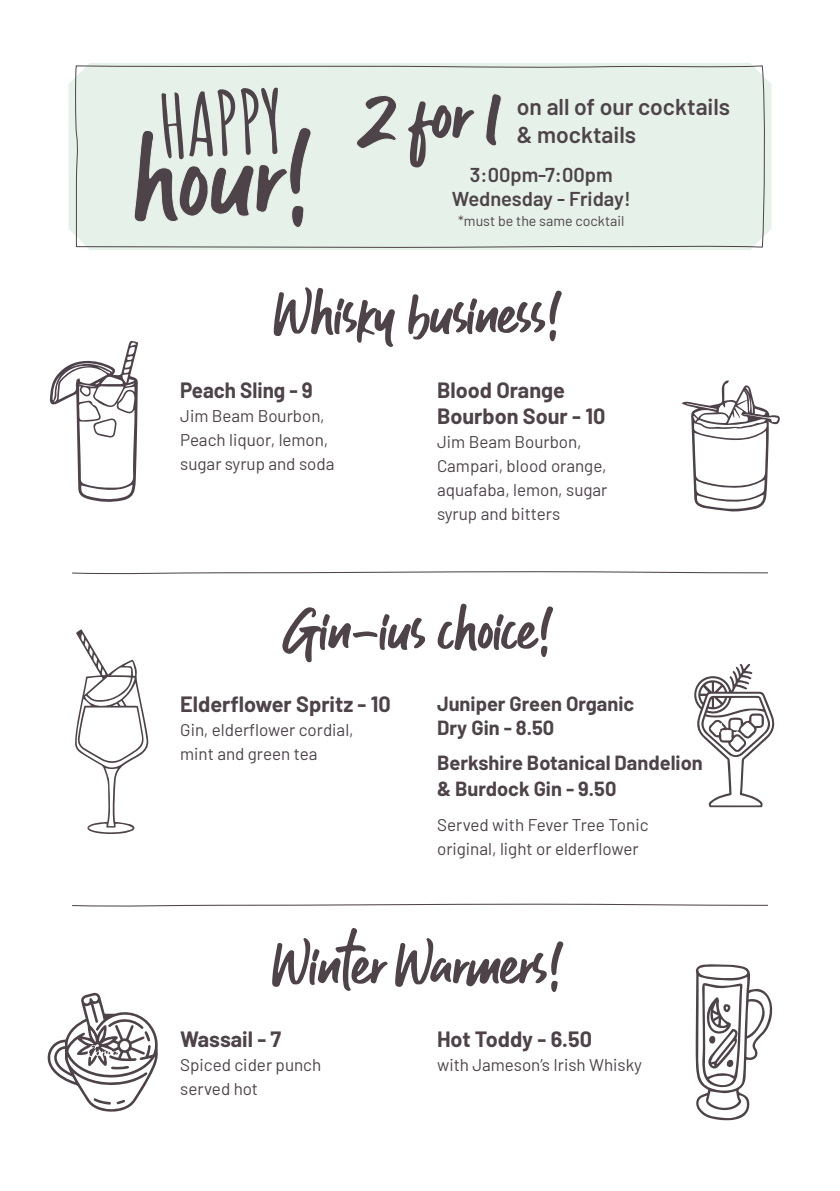
<style>
.page{position:relative;width:840px;height:1191px;background:#fff}
.page>*{position:absolute;margin:0;border:0;box-sizing:border-box;transform-origin:0 0}
.t1{font:75.2px "Guthen Bloots";color:#4d4349}
.t2{font:58.6px "Guthen Bloots";color:#4d4349}
.t3{font:600 22.8px/27.4px "Barlow";color:#4d4349}
.t4{font:700 21.6px/26px "Barlow";color:#4d4349}
.t5{font:700 21.6px "Barlow";color:#4d4349;scale:.95 1}
.t6{font:700 20px/24px "Barlow";color:#4d4349}
.t7{font:600 20px/24px "Barlow";color:#4d4349;text-align:center}
.t8{font:17px/24px "Barlow";color:#4d4349}
.t9{font:14.2px "Barlow";color:#4d4349}
.s1{font-size:103.4px}
</style>
<div class="page">
<svg style="left:72px;top:571px;width:696px;height:3px"></svg>
<svg style="left:72px;top:903px;width:696px;height:4px"></svg>
<svg style="left:50px;top:341px;width:88px;height:161px"></svg>
<svg style="left:681px;top:380px;width:99px;height:132px"></svg>
<svg style="left:68px;top:63px;width:703px;height:187px;fill:#e6f1e9"></svg>
<div style="left:75px;top:65px;width:690px;height:183px;background:#e6f1e9"></div>
<svg style="left:134px;top:88px;width:177px;height:140px"></svg>
<svg style="left:75px;top:629px;width:74px;height:205px"></svg>
<svg style="left:694px;top:664px;width:81px;height:143px"></svg>
<svg style="left:47px;top:992px;width:111px;height:119px"></svg>
<svg style="left:695px;top:964px;width:77px;height:156px"></svg>
<h1 class="t1" style="left:359px;top:66px;width:147px"><span class="s1">2</span>for <span class="s1">1</span></h1>
<h3 class="t3" style="left:516px;top:92px;width:215px">on all of our cocktails &amp; mocktails</h3>
<p class="t7" style="left:451px;top:161px;width:180px">3:00pm-7:00pm<br>Wednesday - Friday!</p>
<p class="t9" style="left:458px;top:210px;width:167px">*must be the same cocktail</p>
<h2 class="t2" style="left:276px;top:276px;width:289px">Whisky business!</h2>
<p class="t5" style="left:180px;top:374px;width:141px">Peach Sling - 9</p>
<p class="t8" style="left:180px;top:402px;width:156px">Jim Beam Bourbon,<br>Peach liquor, lemon, sugar syrup and soda</p>
<p class="t4" style="left:437px;top:375px;width:170px">Blood Orange<br>Bourbon Sour - 10</p>
<p class="t8" style="left:437px;top:428px;width:172px">Jim Beam Bourbon,<br>Campari, blood orange, aquafaba, lemon, sugar syrup and bitters</p>
<h2 class="t2" style="left:284px;top:592px;width:272px">Gin-ius choice!</h2>
<p class="t4" style="left:180px;top:689px;width:212px">Elderflower Spritz - 10</p>
<p class="t8" style="left:180px;top:716px;width:175px">Gin, elderflower cordial, mint and green tea</p>
<p class="t6" style="left:437px;top:690px;width:198px">Juniper Green Organic<br>Dry Gin - 8.50</p>
<p class="t6" style="left:437px;top:748px;width:267px;line-height:26px">Berkshire Botanical Dandelion &amp; Burdock Gin - 9.50</p>
<p class="t8" style="left:437px;top:811px;width:213px">Served with Fever Tree Tonic original, light or elderflower</p>
<h2 class="t2" style="left:274px;top:927px;width:292px">Winter Warmers!</h2>
<p class="t4" style="left:180px;top:1024px;width:102px">Wassail - 7</p>
<p class="t8" style="left:180px;top:1051px;width:142px">Spiced cider punch served hot</p>
<p class="t4" style="left:437px;top:1024px;width:156px">Hot Toddy - 6.50</p>
<p class="t8" style="left:437px;top:1051px;width:206px">with Jameson’s Irish Whisky</p>
</div>
